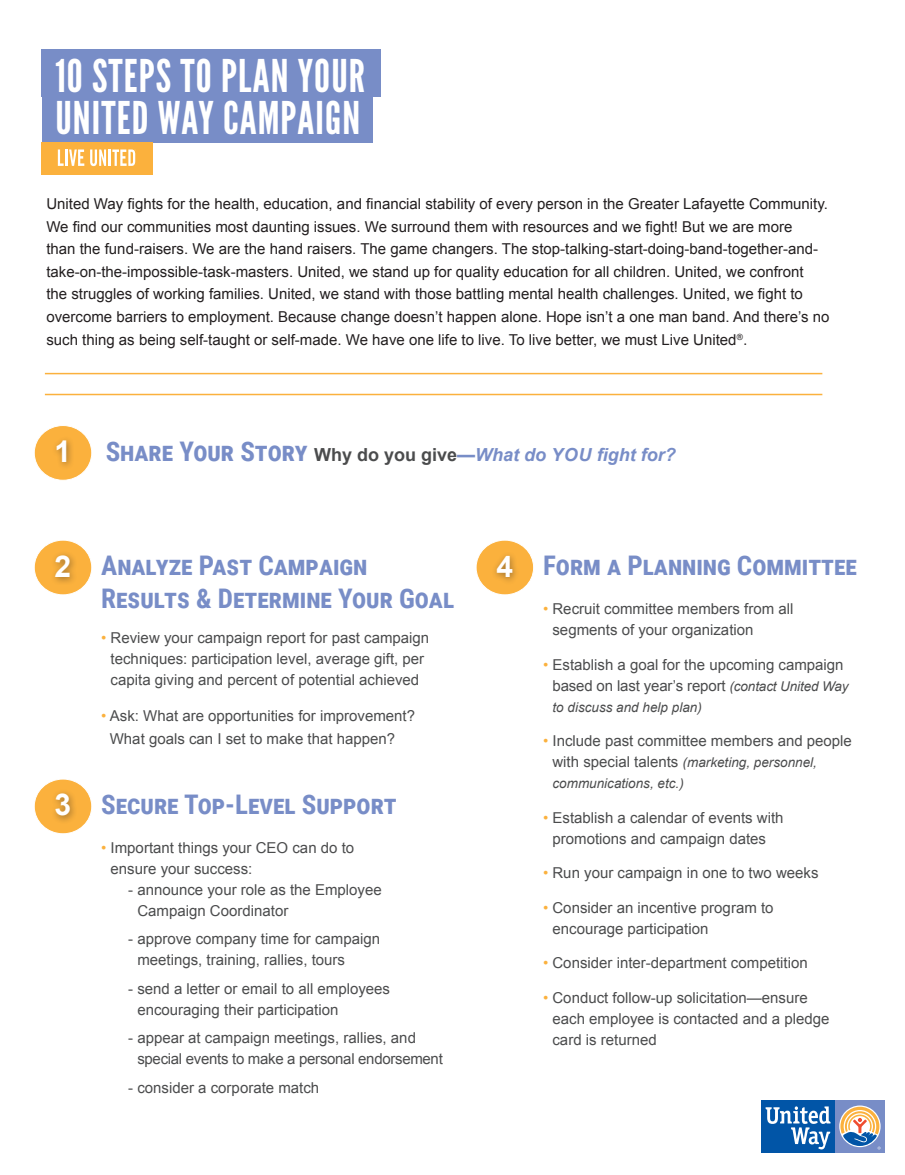
<style>
.page{position:relative;width:905px;height:1175px;background:#fff}
.page>*{position:absolute;margin:0;border:0;box-sizing:border-box;transform-origin:0 0}
.t1{font:45px "League Gothic";letter-spacing:.025em;color:#fff}
.t2{font:700 30px "Arial";color:#fff}
.headers{font:700 27px/33px "Roboto Condensed";color:#788dc7}
.t3{font:italic 700 18px "Arial";color:#788dc7}
.bulleted_text{font:15px/21px "Arial";color:#4b4c4d}
.t4{font:15px/22.5px "Arial";color:#231f20}
.bulleted_text-2{font:15px/21px "Arial";letter-spacing:-.02em;color:#4b4c4d}
.bulleted_text-3{font:italic 13.5px/21px "Arial";color:#4b4c4d}
.s1{font-family:"Roboto"}
.s2{font-family:"Roboto Condensed";font-style:normal;font-size:27px}
.s3{font-style:normal;color:#4b4c4d}
.s4{font-style:normal}
.s5{color:#fbb13d}
.s6{font-style:italic;font-size:13.5px}
.s7{font-style:normal;font-size:15px}
</style>
<div class="page">
<div style="left:42px;top:94px;width:330px;height:48px;background:#788dc7"></div>
<div style="left:42px;top:49px;width:339px;height:48px;background:#788dc7"></div>
<div style="left:34px;top:540px;width:58px;height:55px;background:#fbb13d;border:1px solid #fff;border-radius:50%"></div>
<div style="left:34px;top:778px;width:58px;height:56px;background:#fbb13d;border:1px solid #fff;border-radius:50%"></div>
<div style="left:475px;top:540px;width:59px;height:55px;background:#fbb13d;border:1px solid #fff;border-radius:50%"></div>
<div style="left:50px;top:550px;width:28px;height:35px;background:#231f20;opacity:.45"></div>
<div style="left:34px;top:425px;width:58px;height:55px;background:#fbb13d;border:1px solid #fff;border-radius:50%"></div>
<div style="left:51px;top:435px;width:24px;height:36px;background:#231f20;opacity:.45"></div>
<div style="left:50px;top:789px;width:28px;height:36px;background:#231f20;opacity:.45"></div>
<div style="left:491px;top:550px;width:29px;height:35px;background:#231f20;opacity:.45"></div>
<hr style="left:45px;top:394px;width:777px;height:1px;background:#fbb13d">
<hr style="left:45px;top:373px;width:777px;height:1px;background:#fbb13d">
<div style="left:42px;top:142px;width:111px;height:33px;background:#fbb13d"></div>
<svg style="left:58px;top:149px;width:26px;height:17px"></svg>
<svg style="left:90px;top:149px;width:16px;height:17px"></svg>
<hr style="left:108px;top:149px;width:3px;height:17px;background:#fff">
<svg style="left:112px;top:149px;width:24px;height:17px"></svg>
<div style="left:834px;top:1100px;width:50px;height:52px;background:#788dc7"></div>
<div style="left:761px;top:1100px;width:73px;height:52px;background:#0155a7"></div>
<svg style="left:839px;top:1105px;width:41px;height:42px"></svg>
<svg style="left:765px;top:1106px;width:65px;height:43px"></svg>
<svg style="left:840px;top:1106px;width:40px;height:43px"></svg>
<p class="t1" style="left:55px;top:49px;width:311px">10 STEPS TO PLAN YOUR</p>
<p class="t1" style="left:55px;top:91px;width:306px">UNITED WAY CAMPAIGN</p>
<p class="t4" style="left:46px;top:193px;width:784px">United Way fights for the health, education, and financial stability of every person in the Greater Lafayette Community.<br>We find our communities most daunting issues. We surround them with resources and we fight! But we are more<br>than the fund-raisers. We are the hand raisers. The game changers. The stop-talking-start-doing-band-together-and&shy;take-on-the-impossible-task-masters. United, we stand up for quality education for all children. United, we confront<br>the struggles of working families. United, we stand with those battling mental health challenges. United, we fight to overcome barriers to employment. Because change doesn’t happen alone. Hope isn’t a one man band. And there’s no such thing as being self-taught or self-made. We have one life to live. To live better, we must Live United<sup>®</sup><span class="s1">.</span></p>
<p class="t2" style="left:55px;top:430px;width:18px">1</p>
<p class="t3" style="left:106px;top:442px;width:571px"><span class="s2">Share Your Story</span> <span class="s3">Why do you give</span><span class="s4">—</span>What do YOU fight for?</p>
<p class="t2" style="left:55px;top:545px;width:18px">2</p>
<p class="t2" style="left:55px;top:783px;width:18px">3</p>
<p class="headers" style="left:101px;top:548px;width:354px">Analyze Past Campaign<br>Results &amp; Determine Your Goal</p>
<p class="bulleted_text" style="left:101px;top:627px;width:329px;text-align:center"><span class="s5">•</span> Review your campaign report for past campaign techniques: participation level, average gift, per capita giving and percent of potential achieved</p>
<p class="bulleted_text" style="left:110px;top:704px;width:307px;line-height:22.5px;text-indent:-9px"><span class="s5">•</span> Ask: What are opportunities for improvement?<br>What goals can I set to make that happen?</p>
<p class="headers" style="left:101px;top:786px;width:297px">Secure Top-Level Support</p>
<p class="bulleted_text" style="left:111px;top:837px;width:245px;text-indent:-9px"><span class="s5">•</span> Important things your CEO can do to ensure your success:</p>
<p class="bulleted_text" style="left:137px;top:879px;width:246px;text-indent:-9px">- announce your role as the Employee<br>Campaign Coordinator</p>
<p class="bulleted_text" style="left:137px;top:928px;width:244px;text-indent:-9px">- approve company time for campaign meetings, training, rallies, tours</p>
<p class="bulleted_text" style="left:137px;top:978px;width:254px;text-indent:-9px">- send a letter or email to all employees encouraging their participation</p>
<p class="bulleted_text-2" style="left:137px;top:1027px;width:307px;text-indent:-9px">- appear at campaign meetings, rallies, and special events to make a personal endorsement</p>
<p class="bulleted_text" style="left:128px;top:1077px;width:192px">- consider a corporate match</p>
<p class="t2" style="left:496px;top:545px;width:18px">4</p>
<p class="headers" style="left:543px;top:548px;width:315px">Form a Planning Committee</p>
<p class="bulleted_text" style="left:552px;top:598px;width:242px;text-indent:-9px"><span class="s5">•</span> Recruit committee members from all segments of your organization</p>
<p class="bulleted_text" style="left:552px;top:654px;width:297px;text-indent:-9px"><span class="s5">•</span> Establish a goal for the upcoming campaign based on last year’s report <span class="s6">(contact United Way</span></p>
<p class="bulleted_text-3" style="left:552px;top:696px;width:151px">to discuss and help plan)</p>
<p class="bulleted_text" style="left:543px;top:730px;width:310px"><span class="s5">•</span> Include past committee members and people</p>
<p class="bulleted_text-3" style="left:552px;top:752px;width:266px"><span class="s7">with special talents</span> (marketing, personnel, communications, etc.)</p>
<p class="bulleted_text" style="left:543px;top:807px;width:242px;text-align:center"><span class="s5">•</span> Establish a calendar of events with promotions and campaign dates</p>
<p class="bulleted_text" style="left:543px;top:862px;width:277px"><span class="s5">•</span> Run your campaign in one to two weeks</p>
<p class="bulleted_text" style="left:552px;top:897px;width:222px;text-indent:-9px"><span class="s5">•</span> Consider an incentive program to encourage participation</p>
<p class="bulleted_text" style="left:543px;top:952px;width:266px"><span class="s5">•</span> Consider inter-department competition</p>
<p class="bulleted_text" style="left:552px;top:987px;width:278px;text-indent:-9px"><span class="s5">•</span> Conduct follow-up solicitation—ensure each employee is contacted and a pledge card is returned</p>
</div>
